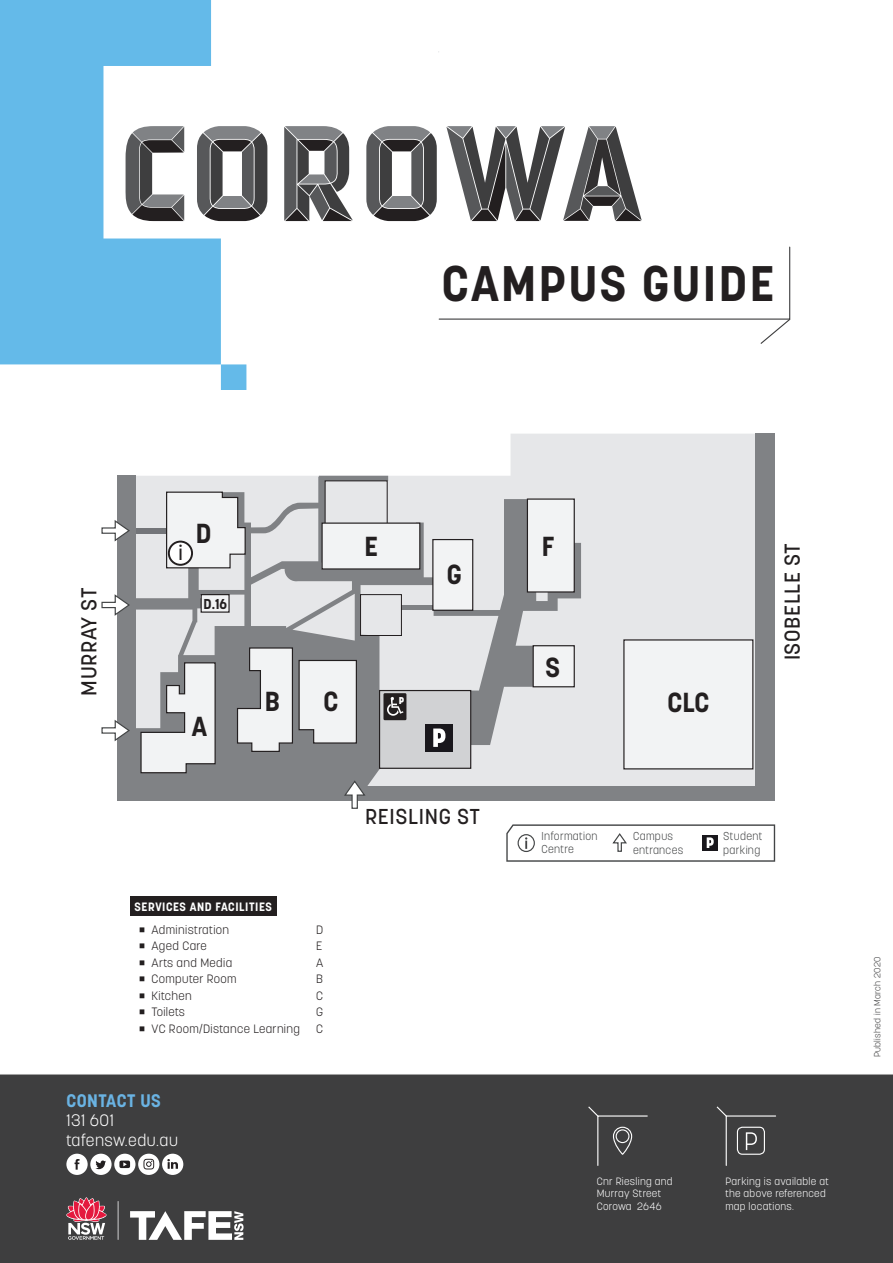
<style>
.page{position:relative;width:893px;height:1263px;background:#fff}
.page>*{position:absolute;margin:0;border:0;box-sizing:border-box;transform-origin:0 0}
.t1{font:700 49.5px "Korolev";letter-spacing:.05em;color:#231f20}
.t2{font:700 27.3px "Korolev";color:#231f20}
.t3{font:500 21.3px "Korolev";letter-spacing:.03em;color:#231f20}
.t4{font:500 20.25px "Korolev";color:#231f20}
.contact_details{font:700 18px "Korolev";letter-spacing:.03em;color:#6ab3e3}
.contact_details-2{font:300 16.5px "Korolev";letter-spacing:.03em;color:#fff}
.t5{font:700 14.25px "Korolev";color:#231f20}
.t6{font:300 12px "Korolev";letter-spacing:.03em;color:#231f20}
.t7{font:700 12px "Korolev";letter-spacing:.05em;color:#fff}
.t8{font:300 11.4px/13.6px "Korolev";letter-spacing:.03em;color:#434546;scale:.96 1}
.transport{font:300 10.5px/12.6px "Korolev";letter-spacing:.03em;color:#fff}
.t9{font:800 9.75px "Korolev";color:#fff}
.t10{font:300 9px "Korolev";letter-spacing:.03em;color:#3e3e3f}
.s1{font-family:"Minion Pro";font-weight:500;font-size:16.5px}
</style>
<div class="page">
<svg style="left:0;top:0;width:246px;height:390px;fill:#64bae9"></svg>
<svg style="left:438px;top:246px;width:353px;height:98px"></svg>
<svg style="left:319px;top:434px;width:436px;height:352px;background:#e6e6e8"></svg>
<svg style="left:136px;top:476px;width:297px;height:310px;background:#bec0c2"></svg>
<div style="left:118px;top:476px;width:18px;height:325px;background:#808285"></div>
<div style="left:118px;top:786px;width:640px;height:15px;background:#808285"></div>
<div style="left:755px;top:434px;width:20px;height:367px;background:#808285"></div>
<div style="left:325px;top:480px;width:63px;height:54px;border:1px solid #231f20"></div>
<svg style="left:165px;top:491px;width:81px;height:78px"></svg>
<div style="left:201px;top:595px;width:28px;height:17px;background:#f2f3f4"></div>
<div style="left:201px;top:594px;width:29px;height:19px;border:1px solid #231f20"></div>
<div style="left:322px;top:523px;width:98px;height:46px;background:#f2f3f4"></div>
<div style="left:321px;top:522px;width:99px;height:48px;border:1px solid #231f20"></div>
<div style="left:432px;top:539px;width:41px;height:72px;border:1px solid #231f20"></div>
<svg style="left:236px;top:647px;width:122px;height:105px"></svg>
<svg style="left:140px;top:662px;width:76px;height:112px"></svg>
<div style="left:360px;top:594px;width:42px;height:42px;border:1px solid #231f20"></div>
<div style="left:169px;top:542px;width:23px;height:23px;background:#fff;border-radius:50%"></div>
<div style="left:168px;top:541px;width:25px;height:25px;border:2px solid #231f20;border-radius:50%"></div>
<div style="left:624px;top:640px;width:129px;height:129px;background:#f2f3f4"></div>
<div style="left:380px;top:690px;width:91px;height:78px;background:#d1d2d4"></div>
<div style="left:379px;top:690px;width:92px;height:79px;border:1px solid #231f20"></div>
<div style="left:426px;top:724px;width:27px;height:27px;background:#19171c"></div>
<svg style="left:433px;top:499px;width:148px;height:248px"></svg>
<div style="left:383px;top:693px;width:23px;height:27px;background:#231f20"></div>
<svg style="left:387px;top:697px;width:16px;height:19px"></svg>
<svg style="left:506px;top:824px;width:269px;height:38px"></svg>
<svg style="left:101px;top:719px;width:29px;height:23px"></svg>
<svg style="left:101px;top:593px;width:29px;height:24px"></svg>
<svg style="left:101px;top:519px;width:29px;height:24px"></svg>
<svg style="left:343px;top:779px;width:23px;height:30px"></svg>
<div style="left:130px;top:896px;width:147px;height:20px;background:#231f20"></div>
<div style="left:0;top:1074px;width:893px;height:189px;background:#3e3e3f"></div>
<div style="left:66px;top:1154px;width:22px;height:21px;background:#fff;border-radius:50%"></div>
<svg style="left:75px;top:1159px;width:5px;height:11px"></svg>
<div style="left:162px;top:1154px;width:21px;height:21px;background:#fff;border-radius:50%"></div>
<svg style="left:167px;top:1159px;width:11px;height:10px"></svg>
<div style="left:114px;top:1154px;width:21px;height:21px;background:#fff;border-radius:50%"></div>
<svg style="left:119px;top:1160px;width:11px;height:8px"></svg>
<div style="left:90px;top:1154px;width:22px;height:21px;background:#fff;border-radius:50%"></div>
<svg style="left:95px;top:1160px;width:11px;height:9px"></svg>
<div style="left:138px;top:1154px;width:21px;height:21px;background:#fff;border-radius:50%"></div>
<svg style="left:143px;top:1159px;width:11px;height:10px"></svg>
<svg style="left:66px;top:1197px;width:40px;height:43px;background:#a56a76"></svg>
<svg style="left:130px;top:1211px;width:114px;height:29px"></svg>
<hr style="left:118px;top:1201px;width:1px;height:39px;background:#fff">
<svg style="left:587px;top:1105px;width:61px;height:61px;background:#4a4a4b"></svg>
<svg style="left:715px;top:1105px;width:62px;height:61px;background:#4d4d4e"></svg>
<svg style="left:125px;top:126px;width:59px;height:95px"></svg>
<svg style="left:197px;top:126px;width:70px;height:95px"></svg>
<svg style="left:366px;top:126px;width:71px;height:95px"></svg>
<svg style="left:284px;top:126px;width:69px;height:95px"></svg>
<svg style="left:446px;top:126px;width:196px;height:95px"></svg>
<p class="t1" style="left:442px;top:252px;width:334px">CAMPUS GUIDE</p>
<p class="t3" style="left:76px;top:695px;width:109px;rotate:-90deg">MURRAY ST</p>
<p class="t4" style="left:179px;top:540px;width:6px">i</p>
<p class="t2" style="left:196px;top:516px;width:17px">D</p>
<p class="t5" style="left:203px;top:595px;width:25px">D.16</p>
<p class="t2" style="left:192px;top:709px;width:17px">A</p>
<p class="t2" style="left:365px;top:529px;width:17px">A</p>
<p class="t2" style="left:365px;top:529px;width:15px">E</p>
<p class="t2" style="left:447px;top:557px;width:17px">G</p>
<p class="t2" style="left:265px;top:684px;width:17px">B</p>
<p class="t2" style="left:324px;top:684px;width:16px">C</p>
<p class="t9" style="left:399px;top:695px;width:7px">P</p>
<p class="t3" style="left:365px;top:803px;width:116px">REISLING ST</p>
<p class="t7" style="left:135px;top:899px;width:139px">SERVICES AND FACILITIES</p>
<p class="t6" style="left:139px;top:922px;width:92px"><span class="s1">■</span> Administration</p>
<p class="t6" style="left:316px;top:922px;width:9px">D</p>
<p class="t6" style="left:139px;top:938px;width:69px"><span class="s1">■</span> Aged Care</p>
<p class="t6" style="left:316px;top:938px;width:8px">E</p>
<p class="t6" style="left:139px;top:955px;width:95px"><span class="s1">■</span> Arts and Media</p>
<p class="t6" style="left:316px;top:955px;width:9px">A</p>
<p class="t6" style="left:139px;top:971px;width:99px"><span class="s1">■</span> Computer Room</p>
<p class="t6" style="left:316px;top:971px;width:8px">B</p>
<p class="t6" style="left:139px;top:988px;width:54px"><span class="s1">■</span> Kitchen</p>
<p class="t6" style="left:316px;top:988px;width:8px">C</p>
<p class="t6" style="left:139px;top:1004px;width:48px"><span class="s1">■</span> Toilets</p>
<p class="t6" style="left:316px;top:1004px;width:9px">G</p>
<p class="t6" style="left:139px;top:1021px;width:163px"><span class="s1">■</span> VC Room/Distance Learning</p>
<p class="t6" style="left:316px;top:1021px;width:8px">C</p>
<p class="contact_details" style="left:66px;top:1089px;width:96px">CONTACT US</p>
<p class="contact_details-2" style="left:66px;top:1110px;width:49px">131 601</p>
<p class="contact_details-2" style="left:66px;top:1130px;width:113px">tafensw.edu.au</p>
<p class="t2" style="left:542px;top:529px;width:14px">F</p>
<p class="t2" style="left:545px;top:650px;width:16px">S</p>
<p class="t2" style="left:667px;top:685px;width:43px">CLC</p>
<p class="t3" style="left:779px;top:660px;width:119px;rotate:-90deg">ISOBELLE ST</p>
<p class="t8" style="left:542px;top:829px;width:60px">Information<br>Centre</p>
<p class="t8" style="left:723px;top:829px;width:42px">Student parking</p>
<p class="t8" style="left:633px;top:829px;width:54px">Campus entrances</p>
<p class="t10" style="left:871px;top:1057px;width:102px;rotate:-90deg">Published in March 2020</p>
<p class="transport" style="left:597px;top:1175px;width:77px">Cnr Riesling and<br>Murray Street</p>
<p class="transport" style="left:597px;top:1200px;width:66px">Corowa 2646</p>
<p class="transport" style="left:725px;top:1175px;width:105px">Parking is available at the above referenced map locations.</p>
</div>
